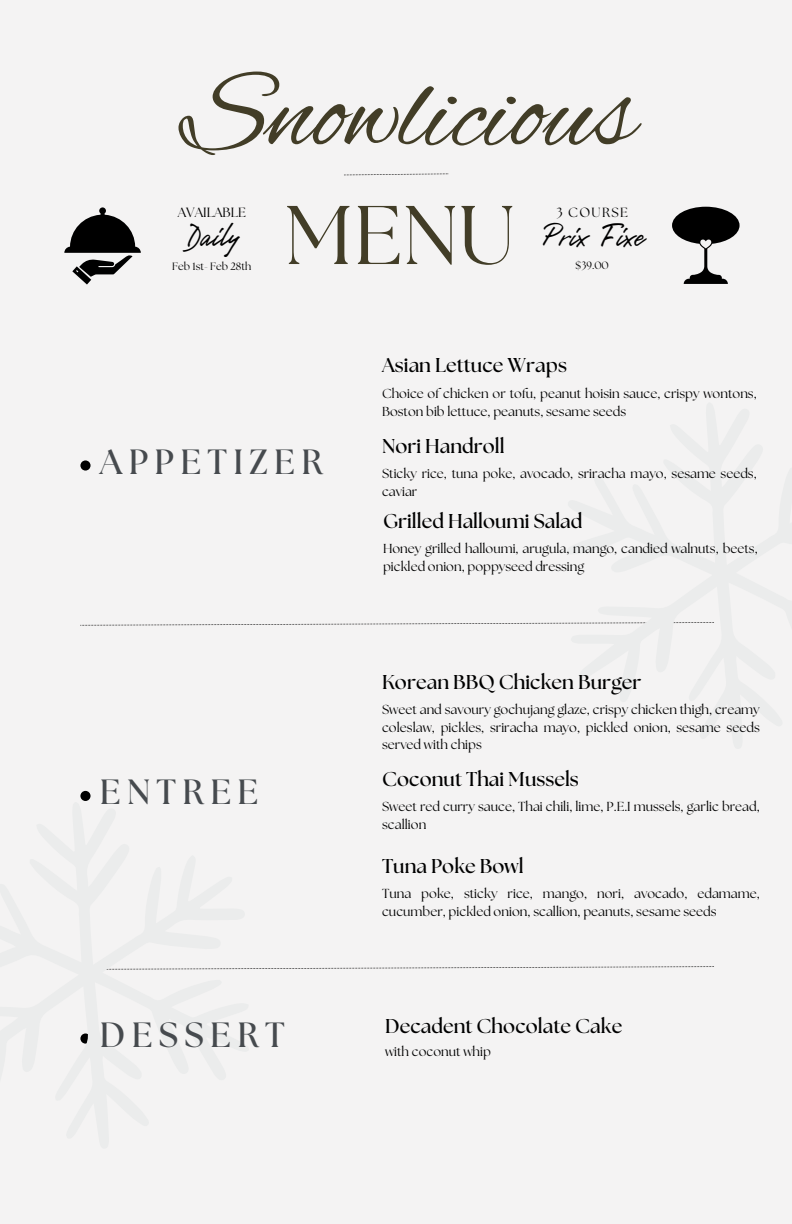
<style>
.page{position:relative;width:792px;height:1224px;background:#f4f3f3}
.page>*{position:absolute;margin:0;border:0;box-sizing:border-box;transform-origin:0 0}
.t1{font:116px "Alex Brush";color:#423d27}
.t2{font:83px "The Seasons";color:#423d27}
.t3{font:37.3px "Gentlemens Script";color:#000}
.t4{font:700 35px "The Seasons";letter-spacing:.18em;color:#464a4e}
.t5{font:700 20px "The Seasons";color:#000}
.t6{font:13.4px "The Seasons";color:#000}
.t7{font:13.3px "The Seasons";letter-spacing:.1em;color:#000}
.t8{font:13px/17.4px "The Seasons";color:#000}
.t9{font:10.6px "The Seasons";color:#000}
</style>
<div class="page">
<svg style="left:80px;top:622px;width:486px;height:4px"></svg>
<svg style="left:249px;top:966px;width:465px;height:3px"></svg>
<svg style="left:344px;top:173px;width:104px;height:3px"></svg>
<div style="left:80px;top:460px;width:11px;height:11px;background:#000;border-radius:50%"></div>
<div style="left:80px;top:791px;width:11px;height:10px;background:#000;border-radius:50%"></div>
<svg style="left:64px;top:207px;width:77px;height:78px"></svg>
<svg style="left:672px;top:207px;width:68px;height:77px"></svg>
<h5 class="t1" style="left:180px;top:48px;width:457px">Snowlicious</h5>
<h2 class="t6" style="left:178px;top:207px;width:70px">AVAILABLE</h2>
<p class="t3" style="left:185px;top:213px;width:55px">Daily</p>
<h6 class="t9" style="left:172px;top:261px;width:80px">Feb 1st- Feb 28th</h6>
<h1 class="t2" style="left:285px;top:198px;width:231px">MENU</h1>
<h4 class="t7" style="left:557px;top:207px;width:73px">3 COURSE</h4>
<p class="t3" style="left:541px;top:213px;width:105px">Prix Fixe</p>
<p class="t9" style="left:576px;top:261px;width:35px">$39.00</p>
<h4 class="t4" style="left:100px;top:446px;width:225px">APPETIZER</h4>
<p class="t4" style="left:100px;top:776px;width:160px">ENTREE</p>
<p class="t4" style="left:100px;top:1019px;width:186px">DESSERT</p>
<p class="t5" style="left:382px;top:356px;width:186px">Asian Lettuce Wraps</p>
<h5 class="t8" style="left:382px;top:385px;width:376px;line-height:18px">Choice of chicken or tofu, peanut hoisin sauce, crispy wontons,<br>Boston bib lettuce, peanuts, sesame seeds</h5>
<p class="t5" style="left:382px;top:437px;width:124px">Nori Handroll</p>
<h5 class="t8" style="left:382px;top:466px;width:376px;line-height:18px">Sticky rice, tuna poke, avocado, sriracha mayo, sesame seeds, caviar</h5>
<p class="t5" style="left:383px;top:512px;width:201px">Grilled Halloumi Salad</p>
<h5 class="t8" style="left:383px;top:540px;width:376px;line-height:18px">Honey grilled halloumi, arugula, mango, candied walnuts, beets, pickled onion, poppyseed dressing</h5>
<p class="t5" style="left:382px;top:673px;width:261px">Korean BBQ Chicken Burger</p>
<p class="t8" style="left:382px;top:702px;width:379px;text-align:justify">Sweet and savoury gochujang glaze, crispy chicken thigh, creamy coleslaw, pickles, sriracha mayo, pickled onion, sesame seeds served with chips</p>
<h3 class="t5" style="left:382px;top:770px;width:198px">Coconut Thai Mussels</h3>
<p class="t8" style="left:382px;top:799px;width:379px">Sweet red curry sauce, Thai chili, lime, P.E.I mussels, garlic bread, scallion</p>
<h5 class="t5" style="left:382px;top:857px;width:143px">Tuna Poke Bowl</h5>
<p class="t8" style="left:382px;top:886px;width:379px">Tuna poke, sticky rice, mango, nori, avocado, edamame, cucumber, pickled onion, scallion, peanuts, sesame seeds</p>
<h5 class="t5" style="left:385px;top:1017px;width:239px">Decadent Chocolate Cake</h5>
<p class="t8" style="left:385px;top:1044px;width:107px">with coconut whip</p>
</div>
